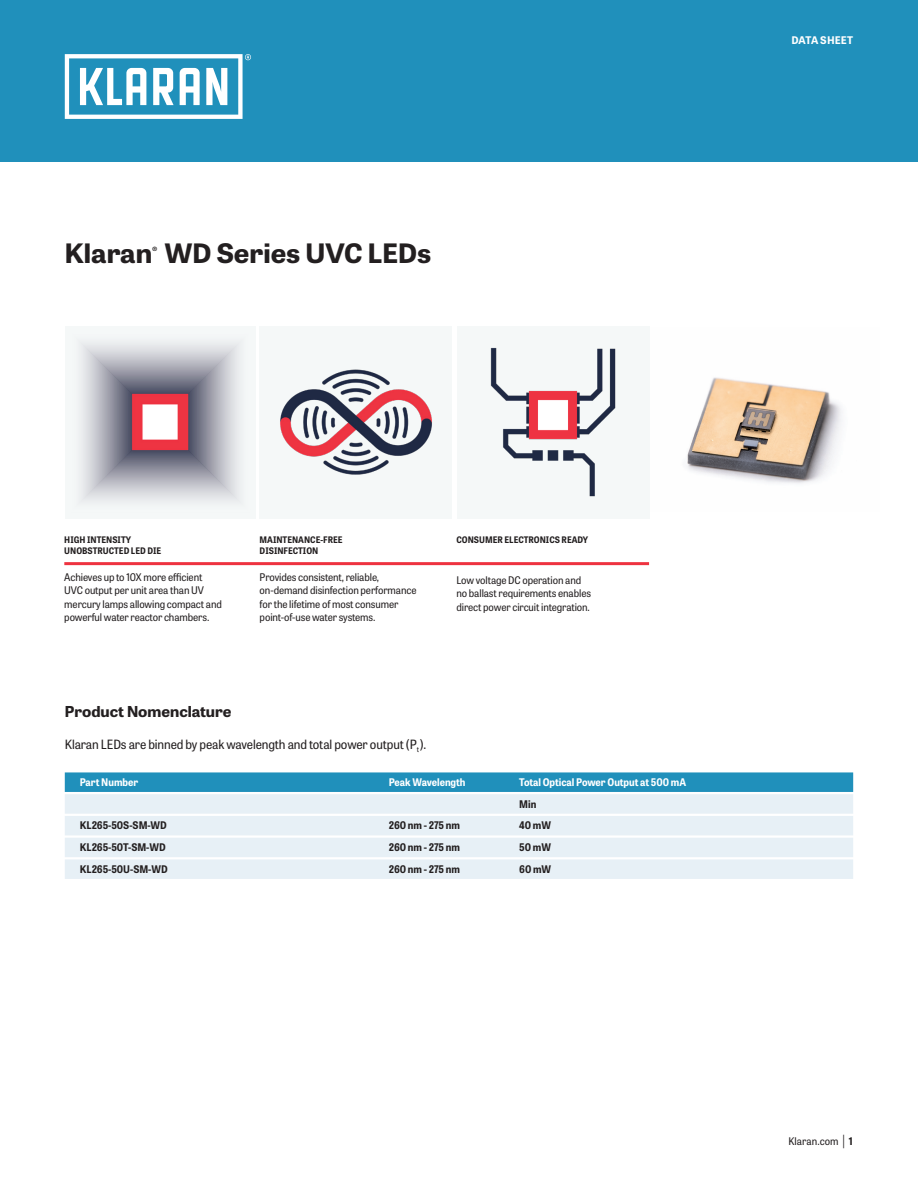
<style>
.page{position:relative;width:918px;height:1188px;background:#fff}
.page>*{position:absolute;margin:0;border:0;box-sizing:border-box;transform-origin:0 0}
.t1{font:700 26.7px "Tablet Gothic Wide";color:#231f20}
.DS__subhead__chart{font:700 15px "Tablet Gothic Wide";color:#231f20}
.DS__body{font:12.75px "Tablet Gothic Narrow";letter-spacing:-.01em;color:#231f20}
.t2{font:700 11.4px "Tablet Gothic Wide";color:#231f20}
.DS__chart_header{font:10.5px/13.5px "Tablet Gothic Narrow";letter-spacing:-.01em;color:#231f20}
.DS__chart_text{font:700 10.5px "Tablet Gothic Narrow";letter-spacing:-.005em;color:#231f20}
.DS__chart_text-2{font:700 10.5px "Tablet Gothic Narrow";letter-spacing:-.005em;color:#fff}
.t3{font:700 10.5px "Tablet Gothic";letter-spacing:.01em;color:#fff}
.DS__chart_header-2{font:700 9px/10.8px "Tablet Gothic Narrow";color:#231f20}
.s1{font-weight:300;font-size:13.5px}
.s2{font-weight:700}
</style>
<div class="page">
<div style="left:0;top:0;width:918px;height:162px;background:#2090bb"></div>
<svg style="left:65px;top:54px;width:186px;height:65px"></svg>
<div style="left:65px;top:772px;width:788px;height:20px;background:#2090bb"></div>
<div style="left:65px;top:794px;width:788px;height:20px;background:#e7f0f6"></div>
<div style="left:65px;top:816px;width:788px;height:19px;background:#e7f0f6"></div>
<div style="left:65px;top:838px;width:788px;height:19px;background:#e7f0f6"></div>
<div style="left:65px;top:859px;width:788px;height:20px;background:#e7f0f6"></div>
<img style="left:687px;top:377px;width:155px;height:107px">
<img style="left:71px;top:333px;width:180px;height:180px">
<img style="left:279px;top:369px;width:154px;height:106px">
<div style="left:457px;top:326px;width:192px;height:192px;background:#f5f8f8"></div>
<img style="left:490px;top:347px;width:126px;height:150px">
<hr style="left:64px;top:562px;width:585px;height:3px;background:#ee3340">
<p class="t1" style="left:65px;top:234px;width:89px">Klaran</p>
<p class="t2" style="left:152px;top:243px;width:7px">®</p>
<p class="t1" style="left:165px;top:234px;width:268px">WD Series UVC LEDs</p>
<p class="t3" style="left:791px;top:33px;width:63px">DATA SHEET</p>
<p class="DS__chart_header-2" style="left:64px;top:534px;width:99px">HIGH INTENSITY<br>UNOBSTRUCTED LED DIE</p>
<p class="DS__chart_header" style="left:64px;top:570px;width:159px">Achieves up to 10X more efficient UVC output per unit area than UV mercury lamps allowing compact and powerful water reactor chambers.</p>
<p class="DS__chart_header-2" style="left:260px;top:534px;width:85px">MAINTENANCE-FREE<br>DISINFECTION</p>
<p class="DS__chart_header" style="left:260px;top:570px;width:158px">Provides consistent, reliable, on-demand disinfection performance for the lifetime of most consumer point-of-use water systems.</p>
<p class="DS__chart_header-2" style="left:456px;top:534px;width:133px">CONSUMER ELECTRONICS READY</p>
<p class="DS__chart_header" style="left:456px;top:573px;width:136px">Low voltage DC operation and no ballast requirements enables direct power circuit integration.</p>
<p class="DS__subhead__chart" style="left:65px;top:700px;width:168px">Product Nomenclature</p>
<p class="DS__body" style="left:65px;top:736px;width:363px">Klaran LEDs are binned by peak wavelength and total power output (P<sub>t</sub>).</p>
<p class="DS__chart_text-2" style="left:80px;top:775px;width:60px">Part Number</p>
<p class="DS__chart_text-2" style="left:389px;top:775px;width:78px">Peak Wavelength</p>
<p class="DS__chart_text-2" style="left:519px;top:775px;width:168px">Total Optical Power Output at 500 mA</p>
<p class="DS__chart_text" style="left:519px;top:797px;width:19px">Min</p>
<p class="DS__chart_text" style="left:80px;top:818px;width:89px">KL265-50S-SM-WD</p>
<p class="DS__chart_text" style="left:389px;top:818px;width:73px">260 nm - 275 nm</p>
<p class="DS__chart_text" style="left:519px;top:818px;width:33px">40 mW</p>
<p class="DS__chart_text" style="left:80px;top:840px;width:87px">KL265-50T-SM-WD</p>
<p class="DS__chart_text" style="left:389px;top:840px;width:73px">260 nm - 275 nm</p>
<p class="DS__chart_text" style="left:519px;top:840px;width:33px">50 mW</p>
<p class="DS__chart_text" style="left:80px;top:862px;width:89px">KL265-50U-SM-WD</p>
<p class="DS__chart_text" style="left:389px;top:862px;width:73px">260 nm - 275 nm</p>
<p class="DS__chart_text" style="left:519px;top:862px;width:34px">60 mW</p>
<p class="DS__chart_header" style="left:789px;top:1134px;width:66px">Klaran.com <span class="s1">|</span> <span class="s2">1</span></p>
</div>
